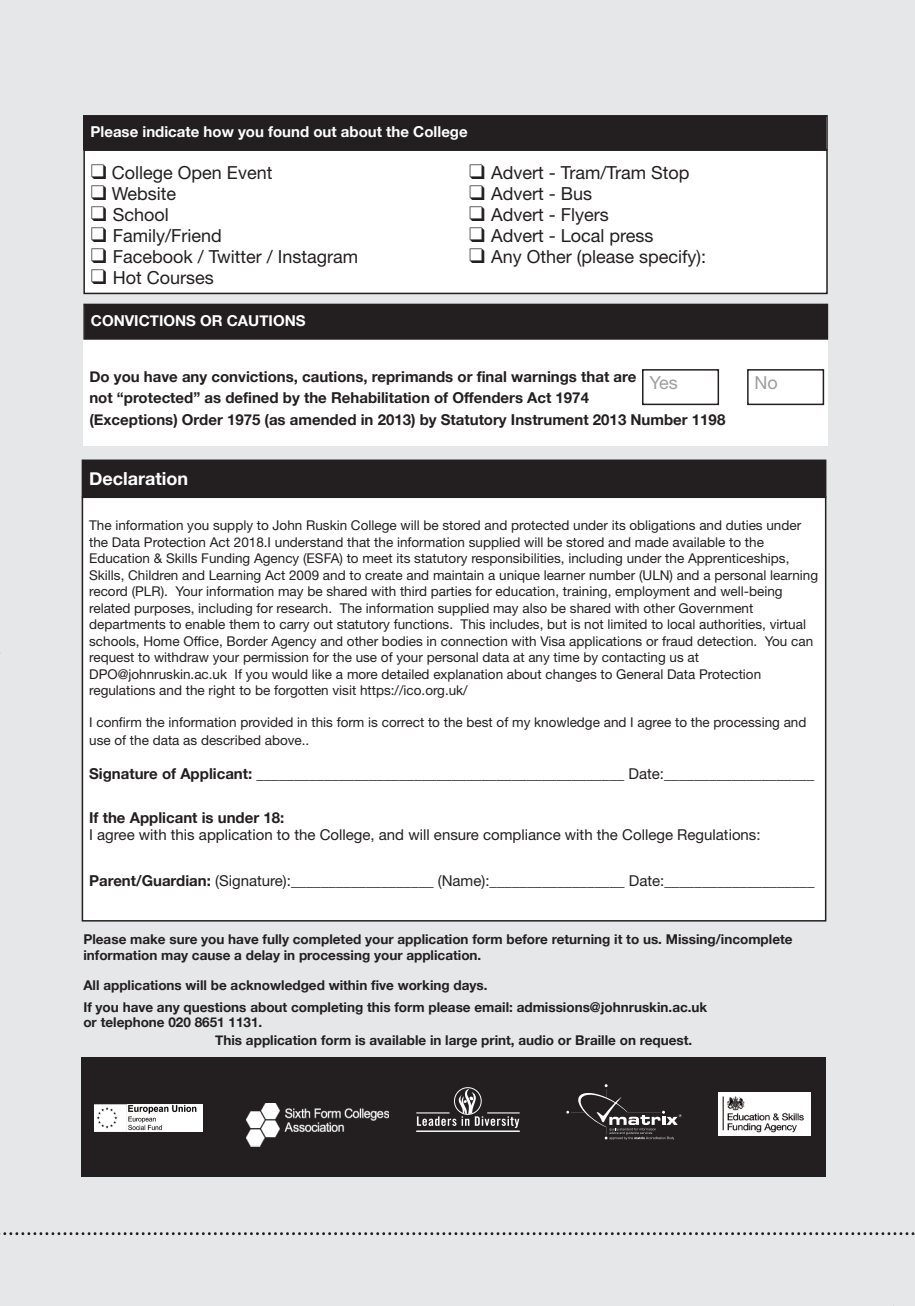
<style>
.page{position:relative;width:915px;height:1306px;background:#fff}
.page>*{position:absolute;margin:0;border:0;box-sizing:border-box;transform-origin:0 0}
.t1{font:18px "Helvetica Neue";color:#231f20}
.t2{font:700 18px "Helvetica Neue";color:#fff}
.t3{font:18px "Helvetica Neue";color:#9d9fa2}
.t4{font:15px "Helvetica Neue";color:#231f20}
.t5{font:700 15px/21.5px "Helvetica Neue";color:#231f20}
.t6{font:700 15px "Helvetica Neue";color:#fff}
.t7{font:13.5px/16.5px "Helvetica Neue";color:#231f20}
.t8{font:700 13.5px/15px "Helvetica Neue";color:#231f20}
.s1{font-weight:700}
</style>
<div class="page">
<div style="left:0;top:0;width:914px;height:1305px;background:#e6e7e9"></div>
<div style="left:82px;top:497px;width:743px;height:423px;background:#fff"></div>
<div style="left:83px;top:340px;width:744px;height:105px;background:#fff"></div>
<div style="left:83px;top:461px;width:741px;height:35px;background:#231f20"></div>
<div style="left:82px;top:459px;width:744px;height:39px;border:2px solid #231f20"></div>
<div style="left:85px;top:305px;width:741px;height:33px;background:#231f20"></div>
<div style="left:83px;top:304px;width:744px;height:36px;border:2px solid #231f20"></div>
<div style="left:84px;top:116px;width:742px;height:33px;background:#231f20"></div>
<div style="left:83px;top:115px;width:744px;height:35px;border:2px solid #231f20"></div>
<div style="left:641px;top:369px;width:77px;height:36px;border:2px solid #231f20"></div>
<div style="left:746px;top:369px;width:77px;height:36px;border:2px solid #231f20"></div>
<svg style="left:0;top:1232px;width:914px;height:3px"></svg>
<div style="left:84px;top:150px;width:742px;height:143px;background:#fff"></div>
<div style="left:83px;top:149px;width:744px;height:145px;border:2px solid #231f20"></div>
<div style="left:81px;top:1057px;width:744px;height:119px;background:#231f20"></div>
<svg style="left:566px;top:1084px;width:115px;height:55px"></svg>
<div style="left:717px;top:1092px;width:93px;height:44px;background:#fff"></div>
<img style="left:722px;top:1096px;width:81px;height:36px">
<img style="left:95px;top:1104px;width:107px;height:26px">
<div style="left:454px;top:1087px;width:27px;height:27px;border:1px solid #fff;border-radius:50%"></div>
<svg style="left:417px;top:1088px;width:102px;height:39px"></svg>
<hr style="left:416px;top:1112px;width:33px;height:1px;background:#fff">
<hr style="left:487px;top:1112px;width:32px;height:1px;background:#fff">
<hr style="left:416px;top:1130px;width:103px;height:1px;background:#fff">
<img style="left:246px;top:1103px;width:143px;height:42px">
<hr style="left:872px;top:0;width:42px;height:1px;background:#000">
<hr style="left:872px;top:1305px;width:42px;height:1px;background:#000">
<hr style="left:0;top:632px;width:1px;height:42px;background:#000">
<p class="t6" style="left:90px;top:122px;width:378px">Please indicate how you found out about the College</p>
<h1 class="t1" style="left:91px;top:166px;width:183px">❑ College Open Event</h1>
<h1 class="t1" style="left:469px;top:166px;width:222px">❑ Advert - Tram/Tram Stop</h1>
<h1 class="t1" style="left:91px;top:187px;width:87px">❑ Website</h1>
<h1 class="t1" style="left:469px;top:187px;width:124px">❑ Advert - Bus</h1>
<h1 class="t1" style="left:91px;top:208px;width:79px">❑ School</h1>
<h1 class="t1" style="left:469px;top:208px;width:141px">❑ Advert - Flyers</h1>
<h1 class="t1" style="left:91px;top:229px;width:132px">❑ Family/Friend</h1>
<h1 class="t1" style="left:469px;top:229px;width:186px">❑ Advert - Local press</h1>
<h1 class="t1" style="left:91px;top:250px;width:269px">❑ Facebook / Twitter / Instagram</h1>
<h1 class="t1" style="left:469px;top:250px;width:238px">❑ Any Other (please specify):</h1>
<h1 class="t1" style="left:91px;top:271px;width:124px">❑ Hot Courses</h1>
<p class="t6" style="left:91px;top:311px;width:216px">CONVICTIONS OR CAUTIONS</p>
<p class="t5" style="left:89px;top:365px;width:637px">Do you have any convictions, cautions, reprimands or final warnings that are<br>not “protected” as defined by the Rehabilitation of Offenders Act 1974<br>(Exceptions) Order 1975 (as amended in 2013) by Statutory Instrument 2013 Number 1198</p>
<h1 class="t3" style="left:649px;top:376px;width:30px">Yes</h1>
<h1 class="t3" style="left:754px;top:376px;width:25px">No</h1>
<h1 class="t2" style="left:89px;top:467px;width:100px">Declaration</h1>
<p class="t7" style="left:89px;top:518px;width:730px">The information you supply to John Ruskin College will be stored and protected under its obligations and duties under the Data Protection Act 2018.I understand that the information supplied will be stored and made available to the Education &amp; Skills Funding Agency (ESFA) to meet its statutory responsibilities, including under the Apprenticeships, Skills, Children and Learning Act 2009 and to create and maintain a unique learner number (ULN) and a personal learning record (PLR). Your information may be shared with third parties for education, training, employment and well-being related purposes, including for research. The information supplied may also be shared with other Government departments to enable them to carry out statutory functions. This includes, but is not limited to local authorities, virtual schools, Home Office, Border Agency and other bodies in connection with Visa applications or fraud detection. You can request to withdraw your permission for the use of your personal data at any time by contacting us at DPO@johnruskin.ac.uk If you would like a more detailed explanation about changes to General Data Protection regulations and the right to be forgotten visit https://ico.org.uk/</p>
<p class="t7" style="left:89px;top:714px;width:718px;line-height:18px">I confirm the information provided in this form is correct to the best of my knowledge and I agree to the processing and use of the data as described above..</p>
<p class="t4" style="left:89px;top:768px;width:726px"><span class="s1">Signature of Applicant:</span> _________________________________________________ Date:____________________</p>
<p class="t5" style="left:89px;top:806px;width:196px">If the Applicant is under 18:</p>
<p class="t4" style="left:89px;top:829px;width:672px">I agree with this application to the College, and will ensure compliance with the College Regulations:</p>
<p class="t4" style="left:89px;top:875px;width:726px"><span class="s1">Parent/Guardian:</span> (Signature):___________________ (Name):__________________ Date:____________________</p>
<p class="t8" style="left:83px;top:931px;width:710px">Please make sure you have fully completed your application form before returning it to us. Missing/incomplete information may cause a delay in processing your application.</p>
<p class="t8" style="left:83px;top:973px;width:625px;line-height:22.5px">All applications will be acknowledged within five working days.<br>If you have any questions about completing this form please email: admissions@johnruskin.ac.uk</p>
<p class="t8" style="left:215px;top:1012px;width:478px;line-height:18px;text-indent:-132px">or telephone 020 8651 1131.<br>This application form is available in large print, audio or Braille on request.</p>
</div>
